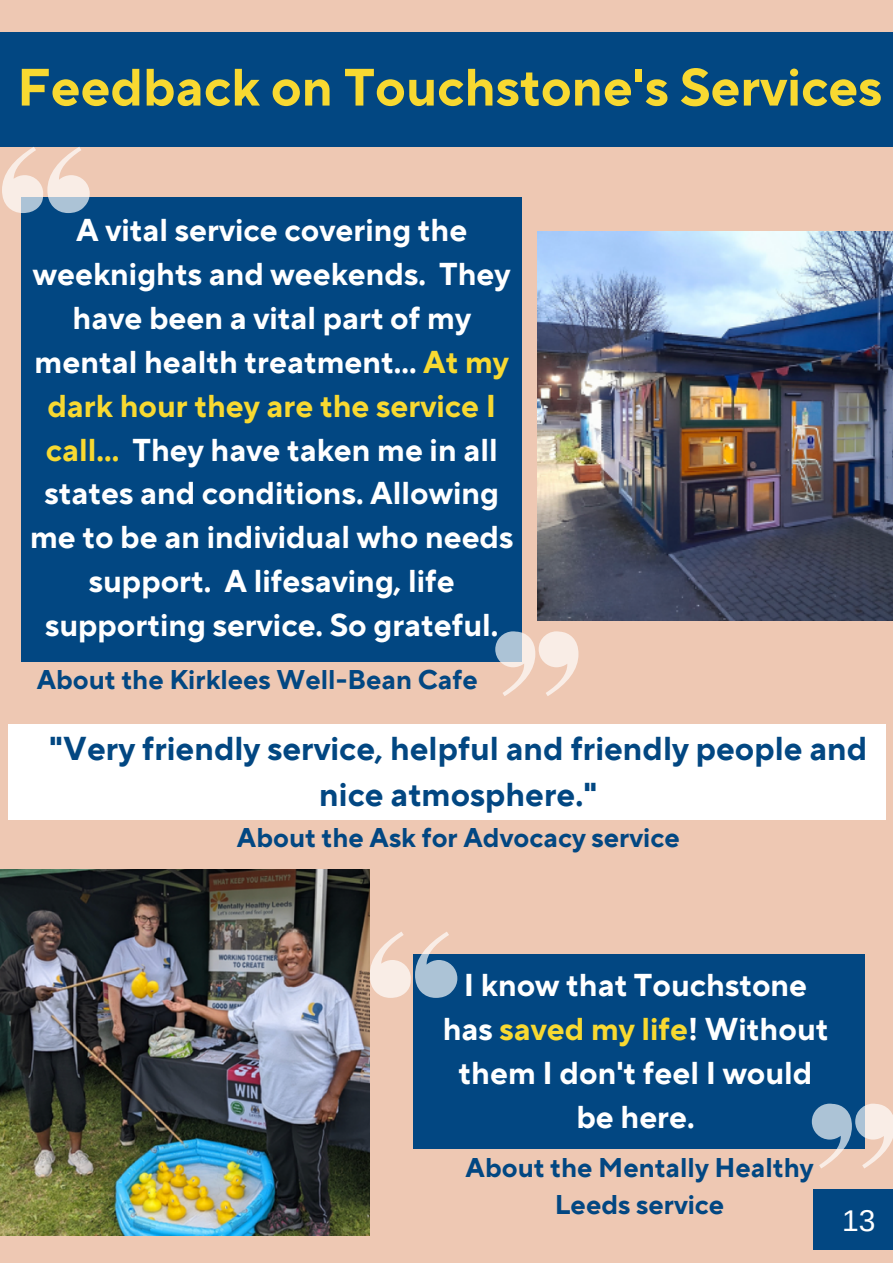
<style>
.page{position:relative;width:893px;height:1264px;background:#fff}
.page>*{position:absolute;margin:0;border:0;box-sizing:border-box;transform-origin:0 0}
.t1{font:700 52.5px "TT Norms Pro";color:#f8d931}
.t2{font:700 33px/46px "TT Norms Pro";color:#024782;text-align:center}
.t3{font:700 31.5px/43.8px "TT Norms Pro";color:#fff;text-align:center}
.t4{font:30px "Arimo";color:#fff}
.t5{font:700 27px/37px "TT Norms Pro";color:#024782;text-align:center}
.s1{color:#f8d931}
</style>
<div class="page">
<div style="left:0;top:0;width:892px;height:1262px;background:#eec8b3"></div>
<div style="left:0;top:32px;width:892px;height:114px;background:#024782"></div>
<div style="left:413px;top:954px;width:451px;height:194px;background:#024782"></div>
<svg style="left:370px;top:932px;width:87px;height:65px"></svg>
<img style="left:0;top:869px;width:370px;height:366px">
<svg style="left:811px;top:1103px;width:81px;height:65px"></svg>
<div style="left:22px;top:197px;width:500px;height:464px;background:#024782"></div>
<svg style="left:2px;top:147px;width:88px;height:66px"></svg>
<svg style="left:495px;top:631px;width:83px;height:65px"></svg>
<img style="left:537px;top:231px;width:355px;height:389px">
<div style="left:8px;top:724px;width:877px;height:96px;background:#fff"></div>
<div style="left:813px;top:1188px;width:79px;height:61px;background:#024782"></div>
<h1 class="t1" style="left:17px;top:56px;width:866px">Feedback on Touchstone's Services</h1>
<p class="t3" style="left:30px;top:210px;width:485px">A vital service covering the weeknights and weekends. They have been a vital part of my mental health treatment... <span class="s1">At my dark hour they are the service I call...</span> They have taken me in all states and conditions. Allowing me to be an individual who needs support. A lifesaving, life supporting service. So grateful.</p>
<p class="t5" style="left:37px;top:662px;width:442px">About the Kirklees Well-Bean Cafe</p>
<p class="t2" style="left:49px;top:727px;width:819px">"Very friendly service, helpful and friendly people and nice atmosphere."</p>
<p class="t5" style="left:237px;top:820px;width:444px">About the Ask for Advocacy service</p>
<p class="t3" style="left:442px;top:964px;width:387px">I know that Touchstone has <span class="s1">saved my life</span>! Without them I don't feel I would be here.</p>
<p class="t5" style="left:465px;top:1150px;width:349px">About the Mentally Healthy<br>Leeds service</p>
<p class="t4" style="left:842px;top:1203px;width:35px">13</p>
</div>
